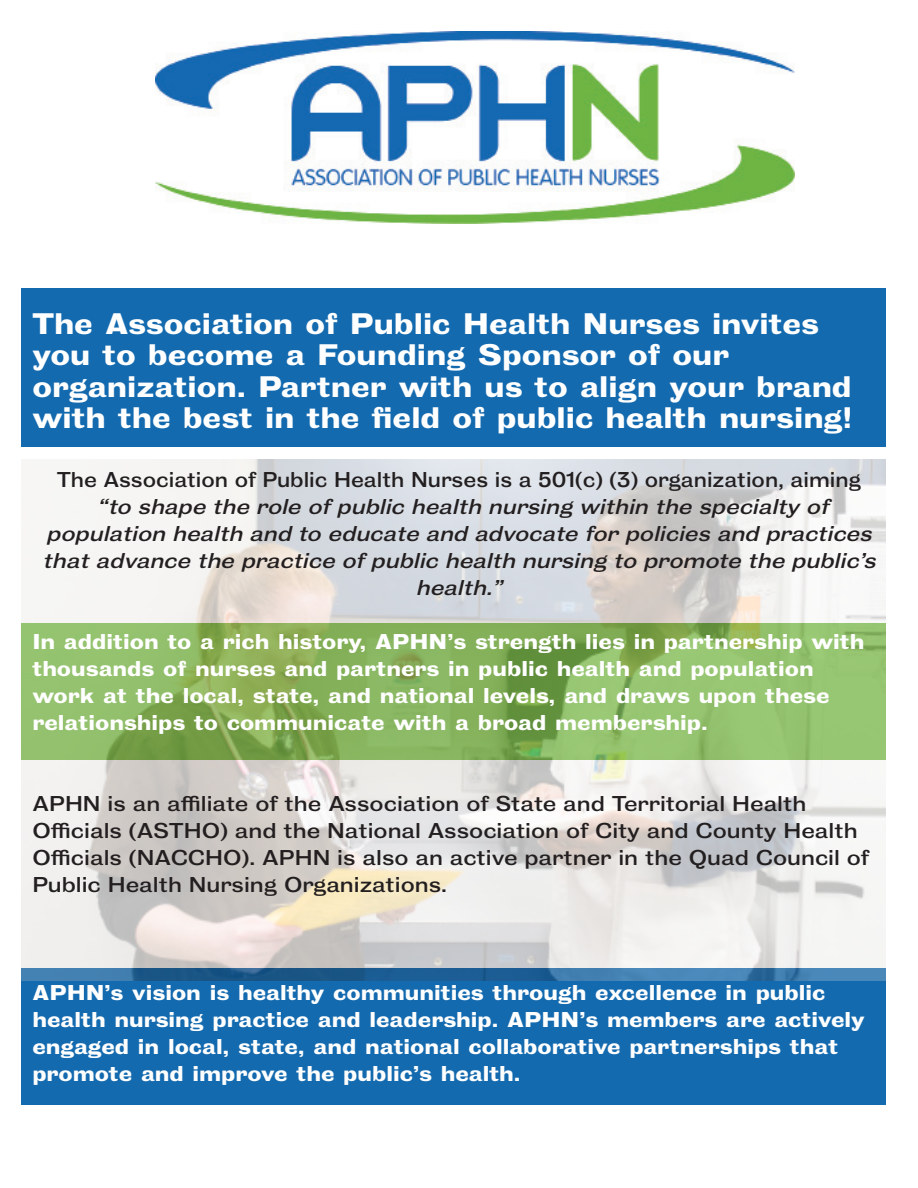
<style>
.page{position:relative;width:918px;height:1188px;background:#fff}
.page>*{position:absolute;margin:0;border:0;box-sizing:border-box;transform-origin:0 0}
.t1{font:700 27px/31.5px "Bureau Grot Wide";color:#fff}
.t2{font:700 19.5px/27px "Bureau Grot Wide";color:#fff}
.t3{font:19.5px/27px "Bureau Grot Wide";color:#231f20}
.t4{font:italic 19.5px/27px "Bureau Grot Wide";color:#231f20;text-align:center}
.t5{font:19.5px "Bureau Grot Wide";color:#231f20;scale:.95 1}
</style>
<div class="page">
<img style="left:156px;top:32px;width:639px;height:192px">
<div style="left:22px;top:288px;width:864px;height:158px;background:#146aaf"></div>
<div style="left:22px;top:968px;width:864px;height:137px;background:#146aaf"></div>
<img style="left:22px;top:460px;width:864px;height:520px">
<p class="t1" style="left:32px;top:308px;width:821px">The Association of Public Health Nurses invites you to become a Founding Sponsor of our organization. Partner with us to align your brand with the best in the field of public health nursing!</p>
<p class="t5" style="left:57px;top:468px;width:848px">The Association of Public Health Nurses is a 501(c) (3) organization, aiming</p>
<p class="t4" style="left:42px;top:493px;width:840px">“to shape the role of public health nursing within the specialty of population health and to educate and advocate for policies and practices that advance the practice of public health nursing to promote the public’s health.”</p>
<p class="t2" style="left:32px;top:628px;width:834px">In addition to a rich history, APHN’s strength lies in partnership with thousands of nurses and partners in public health and population work at the local, state, and national levels, and draws upon these relationships to communicate with a broad membership.</p>
<p class="t3" style="left:32px;top:790px;width:838px">APHN is an affiliate of the Association of State and Territorial Health Officials (ASTHO) and the National Association of City and County Health Officials (NACCHO). APHN is also an active partner in the Quad Council of Public Health Nursing Organizations.</p>
<p class="t2" style="left:32px;top:979px;width:834px">APHN’s vision is healthy communities through excellence in public health nursing practice and leadership. APHN’s members are actively engaged in local, state, and national collaborative partnerships that promote and improve the public’s health.</p>
</div>
